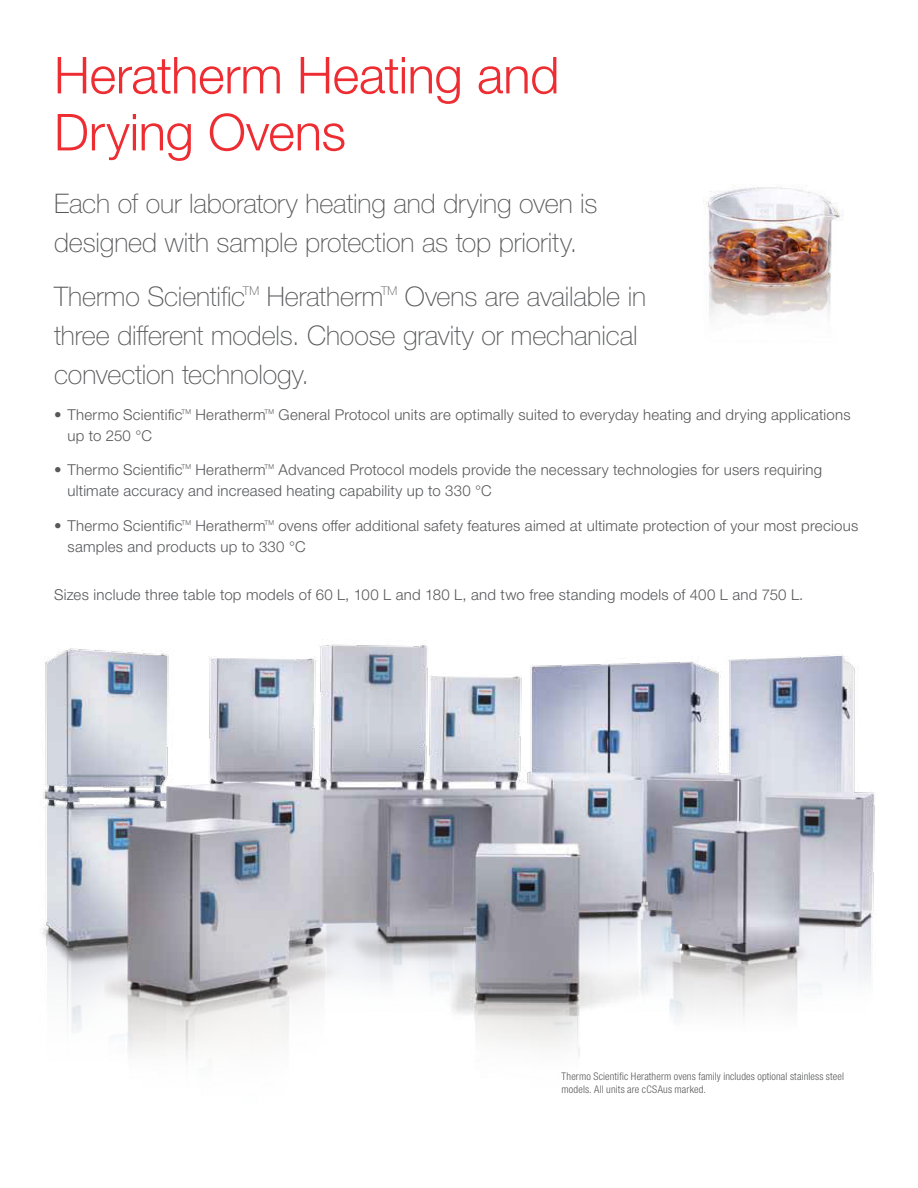
<style>
.page{position:relative;width:918px;height:1188px;background:#fff}
.page>*{position:absolute;margin:0;border:0;box-sizing:border-box;transform-origin:0 0}
.Headline{font:300 51px/57px "Helvetica Neue LTW1 G";letter-spacing:-.01em;color:#ee2d33}
.Intro_Paragraph{font:100 27px/39px "Helvetica Neue LTW1 G";letter-spacing:-.005em;color:#57585a}
.Body_Copy{font:300 15px/21px "Helvetica Neue LTW1 G";letter-spacing:.015em;color:#57585a}
.Table_footnote{font:300 condensed 10.5px/13.5px "Helvetica Neue LTW1 G";letter-spacing:.015em;color:#57585a}
.t1{font:300 6.75px "Helvetica Neue LTW1 G";letter-spacing:.035em;color:#57585a}
</style>
<div class="page">
<img style="left:42px;top:644px;width:834px;height:417px">
<img style="left:703px;top:187px;width:137px;height:129px">
<p class="Headline" style="left:54px;top:47px;width:507px">Heratherm Heating and<br>Drying Ovens</p>
<p class="Intro_Paragraph" style="left:54px;top:184px;width:545px">Each of our laboratory heating and drying oven is designed with sample protection as top priority.</p>
<p class="Intro_Paragraph" style="left:54px;top:277px;width:594px">Thermo Scientific<sup>TM</sup> Heratherm<sup>TM</sup> Ovens are available in three different models. Choose gravity or mechanical convection technology.</p>
<p class="Body_Copy" style="left:54px;top:404px;width:130px">• Thermo Scientific</p>
<p class="t1" style="left:181px;top:407px;width:11px">TM</p>
<p class="Body_Copy" style="left:195px;top:404px;width:72px">Heratherm</p>
<p class="t1" style="left:265px;top:407px;width:11px">TM</p>
<p class="Body_Copy" style="left:279px;top:404px;width:573px">General Protocol units are optimally suited to everyday heating and drying applications</p>
<p class="Body_Copy" style="left:68px;top:425px;width:86px">up to 250 °C</p>
<p class="Body_Copy" style="left:54px;top:459px;width:130px">• Thermo Scientific</p>
<p class="t1" style="left:181px;top:463px;width:11px">TM</p>
<p class="Body_Copy" style="left:195px;top:459px;width:72px">Heratherm</p>
<p class="t1" style="left:265px;top:463px;width:11px">TM</p>
<p class="Body_Copy" style="left:68px;top:459px;width:756px;text-indent:211px">Advanced Protocol models provide the necessary technologies for users requiring ultimate accuracy and increased heating capability up to 330 °C</p>
<p class="Body_Copy" style="left:54px;top:515px;width:130px">• Thermo Scientific</p>
<p class="t1" style="left:181px;top:518px;width:11px">TM</p>
<p class="Body_Copy" style="left:195px;top:515px;width:72px">Heratherm</p>
<p class="t1" style="left:265px;top:518px;width:11px">TM</p>
<p class="Body_Copy" style="left:68px;top:515px;width:792px;text-indent:211px">ovens offer additional safety features aimed at ultimate protection of your most precious samples and products up to 330 °C</p>
<p class="Body_Copy" style="left:54px;top:584px;width:751px">Sizes include three table top models of 60 L, 100 L and 180 L, and two free standing models of 400 L and 750 L.</p>
<p class="Table_footnote" style="left:562px;top:1069px;width:284px">Thermo Scientific Heratherm ovens family includes optional stainless steel models. All units are cCSAus marked.</p>
</div>
